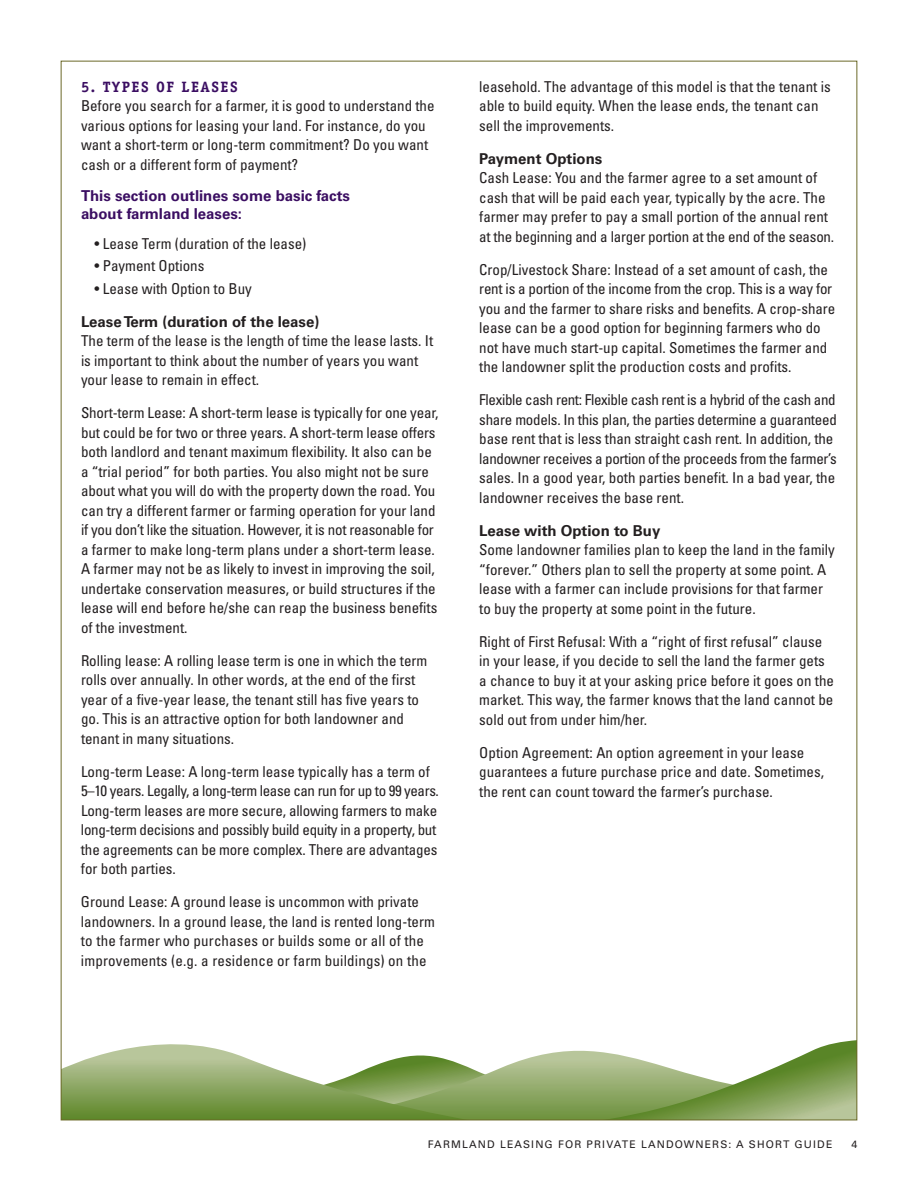
<style>
.page{position:relative;width:918px;height:1188px;background:#fff}
.page>*{position:absolute;margin:0;border:0;box-sizing:border-box;transform-origin:0 0}
.t1{font:condensed 15px/19.5px "Univers";color:#231f20}
.t2{font:700 15px "Univers";color:#231f20}
.t3{font:700 15px/18px "Univers";color:#3b0e62}
.t4{font:700 15px "Officina Serif";letter-spacing:.1em;color:#3b0e62}
.t5{font:10.5px "Univers";letter-spacing:.11em;color:#231f20}
</style>
<div class="page">
<svg style="left:63px;top:1057px;width:31px;height:61px;background:#92ab6b"></svg>
<svg style="left:94px;top:1040px;width:761px;height:78px"></svg>
<p class="t4" style="left:81px;top:81px;width:158px">5. TYPES OF LEASES</p>
<p class="t1" style="left:81px;top:97px;width:355px">Before you search for a farmer, it is good to understand the various options for leasing your land. For instance, do you want a short-term or long-term commitment? Do you want cash or a different form of payment?</p>
<p class="t3" style="left:81px;top:188px;width:271px">This section outlines some basic facts about farmland leases:</p>
<p class="t1" style="left:94px;top:235px;width:213px">• Lease Term (duration of the lease)</p>
<p class="t1" style="left:94px;top:257px;width:111px">• Payment Options</p>
<p class="t1" style="left:94px;top:280px;width:159px">• Lease with Option to Buy</p>
<p class="t2" style="left:81px;top:316px;width:240px">Lease Term (duration of the lease)</p>
<p class="t1" style="left:81px;top:332px;width:354px">The term of the lease is the length of time the lease lasts. It is important to think about the number of years you want your lease to remain in effect.</p>
<p class="t1" style="left:81px;top:404px;width:359px">Short-term Lease: A short-term lease is typically for one year, but could be for two or three years. A short-term lease offers both landlord and tenant maximum flexibility. It also can be a “trial period” for both parties. You also might not be sure about what you will do with the property down the road. You can try a different farmer or farming operation for your land if you don’t like the situation. However, it is not reasonable for a farmer to make long-term plans under a short-term lease.<br>A farmer may not be as likely to invest in improving the soil, undertake conservation measures, or build structures if the lease will end before he/she can reap the business benefits of the investment.</p>
<p class="t1" style="left:81px;top:652px;width:348px">Rolling lease: A rolling lease term is one in which the term rolls over annually. In other words, at the end of the first year of a five-year lease, the tenant still has five years to go. This is an attractive option for both landowner and tenant in many situations.</p>
<p class="t1" style="left:81px;top:763px;width:359px">Long-term Lease: A long-term lease typically has a term of 5–10 years. Legally, a long-term lease can run for up to 99 years.<br>Long-term leases are more secure, allowing farmers to make long-term decisions and possibly build equity in a property, but the agreements can be more complex. There are advantages for both parties.</p>
<p class="t1" style="left:81px;top:893px;width:355px">Ground Lease: A ground lease is uncommon with private landowners. In a ground lease, the land is rented long-term to the farmer who purchases or builds some or all of the improvements (e.g. a residence or farm buildings) on the</p>
<p class="t1" style="left:479px;top:78px;width:353px">leasehold. The advantage of this model is that the tenant is able to build equity. When the lease ends, the tenant can sell the improvements.</p>
<p class="t2" style="left:479px;top:153px;width:125px">Payment Options</p>
<p class="t1" style="left:479px;top:169px;width:357px">Cash Lease: You and the farmer agree to a set amount of cash that will be paid each year, typically by the acre. The farmer may prefer to pay a small portion of the annual rent at the beginning and a larger portion at the end of the season.</p>
<p class="t1" style="left:479px;top:261px;width:358px">Crop/Livestock Share: Instead of a set amount of cash, the rent is a portion of the income from the crop. This is a way for you and the farmer to share risks and benefits. A crop-share lease can be a good option for beginning farmers who do not have much start-up capital. Sometimes the farmer and the landowner split the production costs and profits.</p>
<p class="t1" style="left:479px;top:391px;width:359px">Flexible cash rent: Flexible cash rent is a hybrid of the cash and share models. In this plan, the parties determine a guaranteed base rent that is less than straight cash rent. In addition, the landowner receives a portion of the proceeds from the farmer’s sales. In a good year, both parties benefit. In a bad year, the landowner receives the base rent.</p>
<p class="t2" style="left:479px;top:525px;width:183px">Lease with Option to Buy</p>
<p class="t1" style="left:479px;top:541px;width:357px">Some landowner families plan to keep the land in the family “forever.” Others plan to sell the property at some point. A lease with a farmer can include provisions for that farmer to buy the property at some point in the future.</p>
<p class="t1" style="left:479px;top:633px;width:356px">Right of First Refusal: With a “right of first refusal” clause in your lease, if you decide to sell the land the farmer gets a chance to buy it at your asking price before it goes on the market. This way, the farmer knows that the land cannot be sold out from under him/her.</p>
<p class="t1" style="left:479px;top:744px;width:346px">Option Agreement: An option agreement in your lease guarantees a future purchase price and date. Sometimes, the rent can count toward the farmer’s purchase.</p>
<p class="t5" style="left:428px;top:1141px;width:406px">FARMLAND LEASING FOR PRIVATE LANDOWNERS: A SHORT GUIDE</p>
<p class="t5" style="left:851px;top:1141px;width:7px">4</p>
</div>
